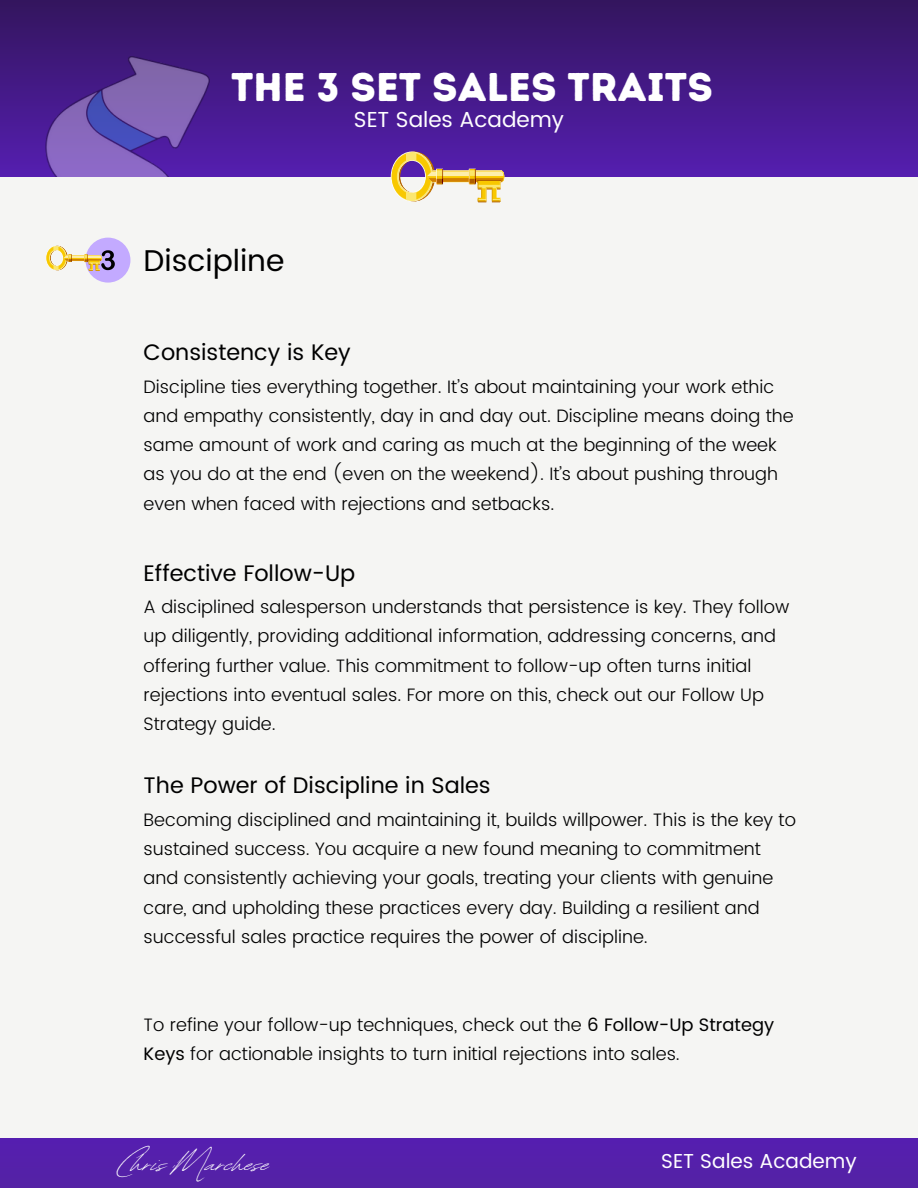
<style>
.page{position:relative;width:918px;height:1188px;background:#f5f5f3}
.page>*{position:absolute;margin:0;border:0;box-sizing:border-box;transform-origin:0 0}
.t1{font:40.05px "Intro Rust Base";color:#fff}
.t2{font:39.15px "Revive 80 Signature";color:#fff}
.t3{font:30px "Poppins";color:#000}
.t4{font:22.5px "Poppins";color:#000}
.t5{font:21.75px "Poppins";color:#fff}
.t6{font:20.25px "Poppins";color:#fff}
.t7{font:300 18px/29.2px "Poppins";color:#000}
.s1{font-weight:400}
</style>
<div class="page">
<div style="left:0;top:1139px;width:918px;height:49px;background:#5520aa"></div>
<div style="left:85px;top:238px;width:45px;height:45px;background:#c3aaff;border-radius:50%"></div>
<svg style="left:46px;top:238px;width:69px;height:40px"></svg>
<div style="left:0;top:0;width:918px;height:177px;background:linear-gradient(to bottom,#33155d,#551eb0)"></div>
<svg style="left:375px;top:135px;width:136px;height:68px"></svg>
<img style="left:25px;top:56px;width:185px;height:121px">
<p class="t1" style="left:231px;top:63px;width:483px">THE 3 SET SALES TRAITS</p>
<p class="t5" style="left:354px;top:107px;width:212px">SET Sales Academy</p>
<p class="t3" style="left:144px;top:243px;width:142px">Discipline</p>
<h1 class="t4" style="left:144px;top:339px;width:209px">Consistency is Key</h1>
<h3 class="t7" style="left:144px;top:372px;width:652px">Discipline ties everything together. It’s about maintaining your work ethic and empathy consistently, day in and day out. Discipline means doing the same amount of work and caring as much at the beginning of the week as you do at the end (even on the weekend). It’s about pushing through even when faced with rejections and setbacks.</h3>
<p class="t4" style="left:144px;top:560px;width:213px">Effective Follow-Up</p>
<p class="t7" style="left:144px;top:592px;width:647px">A disciplined salesperson understands that persistence is key. They follow up diligently, providing additional information, addressing concerns, and offering further value. This commitment to follow-up often turns initial rejections into eventual sales. For more on this, check out our Follow Up Strategy guide.</p>
<p class="t4" style="left:144px;top:772px;width:349px">The Power of Discipline in Sales</p>
<h2 class="t7" style="left:144px;top:805px;width:654px">Becoming disciplined and maintaining it, builds willpower. This is the key to sustained success. You acquire a new found meaning to commitment and consistently achieving your goals, treating your clients with genuine care, and upholding these practices every day. Building a resilient and successful sales practice requires the power of discipline.</h2>
<p class="t7" style="left:144px;top:1010px;width:632px">To refine your follow-up techniques, check out the <span class="s1">6 Follow-Up Strategy<br>Keys</span> for actionable insights to turn initial rejections into sales.</p>
<p class="t2" style="left:118px;top:1134px;width:153px">Chris Marchese</p>
<p class="t6" style="left:661px;top:1149px;width:197px">SET Sales Academy</p>
</div>
